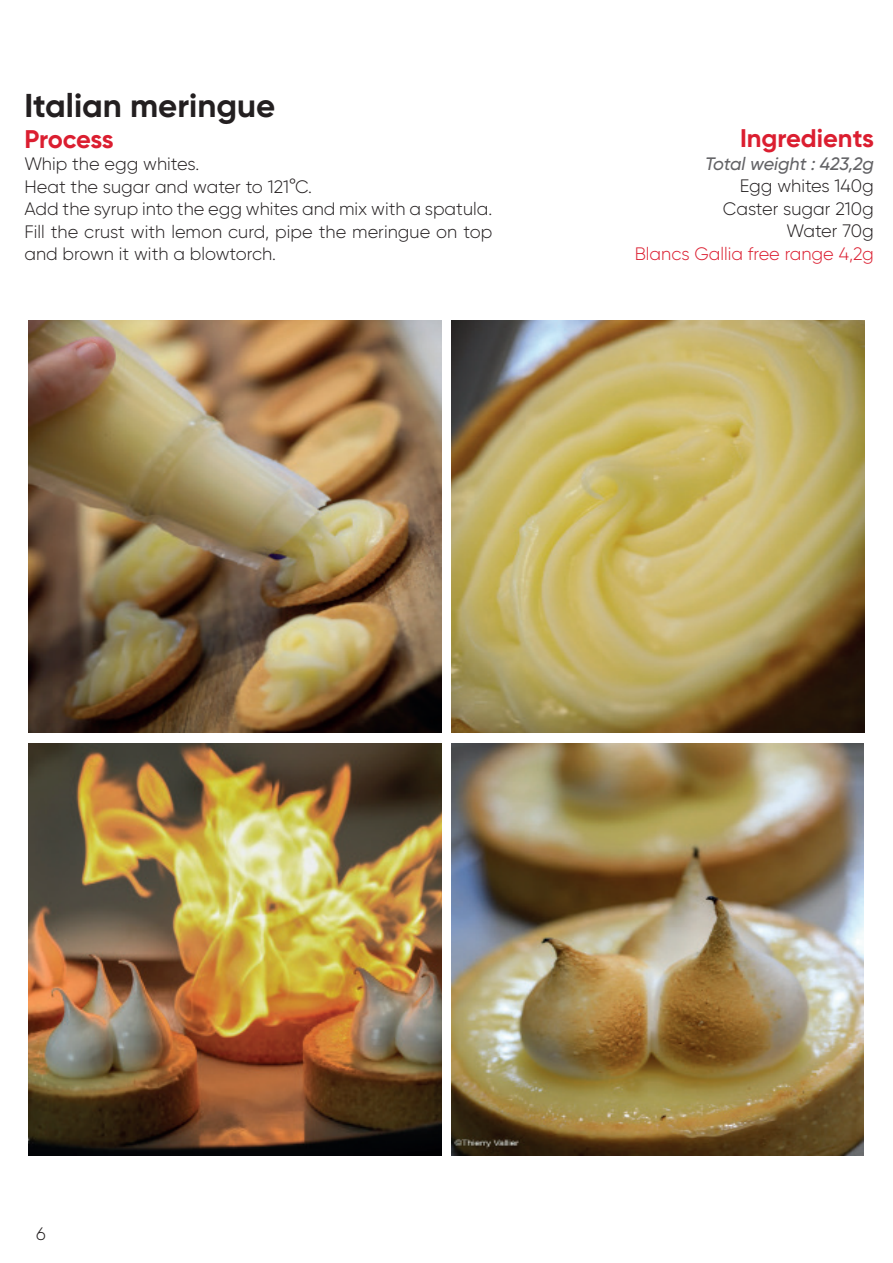
<style>
.page{position:relative;width:893px;height:1263px;background:#fff}
.page>*{position:absolute;margin:0;border:0;box-sizing:border-box;transform-origin:0 0}
.t1{font:700 33px "Gilroy";color:#231f20}
.t2{font:700 25.5px "Gilroy";color:#db1e30}
.t3{font:300 18px/22.5px "Gilroy";color:#231f20;text-align:right}
.t4{font:300 18px "Gilroy";color:#db1e30}
.t5{font:italic 500 18px "Gilroy";letter-spacing:-.01em;color:#636366}
</style>
<div class="page">
<img style="left:29px;top:743px;width:412px;height:413px">
<img style="left:452px;top:320px;width:412px;height:412px">
<img style="left:29px;top:320px;width:412px;height:412px">
<img style="left:452px;top:743px;width:411px;height:413px">
<h1 class="t1" style="left:24px;top:85px;width:252px">Italian meringue</h1>
<h2 class="t2" style="left:24px;top:123px;width:91px">Process</h2>
<p class="t3" style="left:24px;top:152px;width:469px;text-align:left">Whip the egg whites.<br>Heat the sugar and water to 121°C.<br>Add the syrup into the egg whites and mix with a spatula.<br>Fill the crust with lemon curd, pipe the meringue on top and brown it with a blowtorch.</p>
<h2 class="t2" style="left:740px;top:122px;width:135px">Ingredients</h2>
<p class="t5" style="left:705px;top:152px;width:170px">Total weight : 423,2g</p>
<p class="t3" style="left:723px;top:174px;width:152px">Egg whites 140g<br>Caster sugar 210g<br>Water 70g</p>
<p class="t4" style="left:635px;top:242px;width:241px">Blancs Gallia free range 4,2g</p>
<p class="t3" style="left:36px;top:1222px;width:11px">6</p>
</div>
